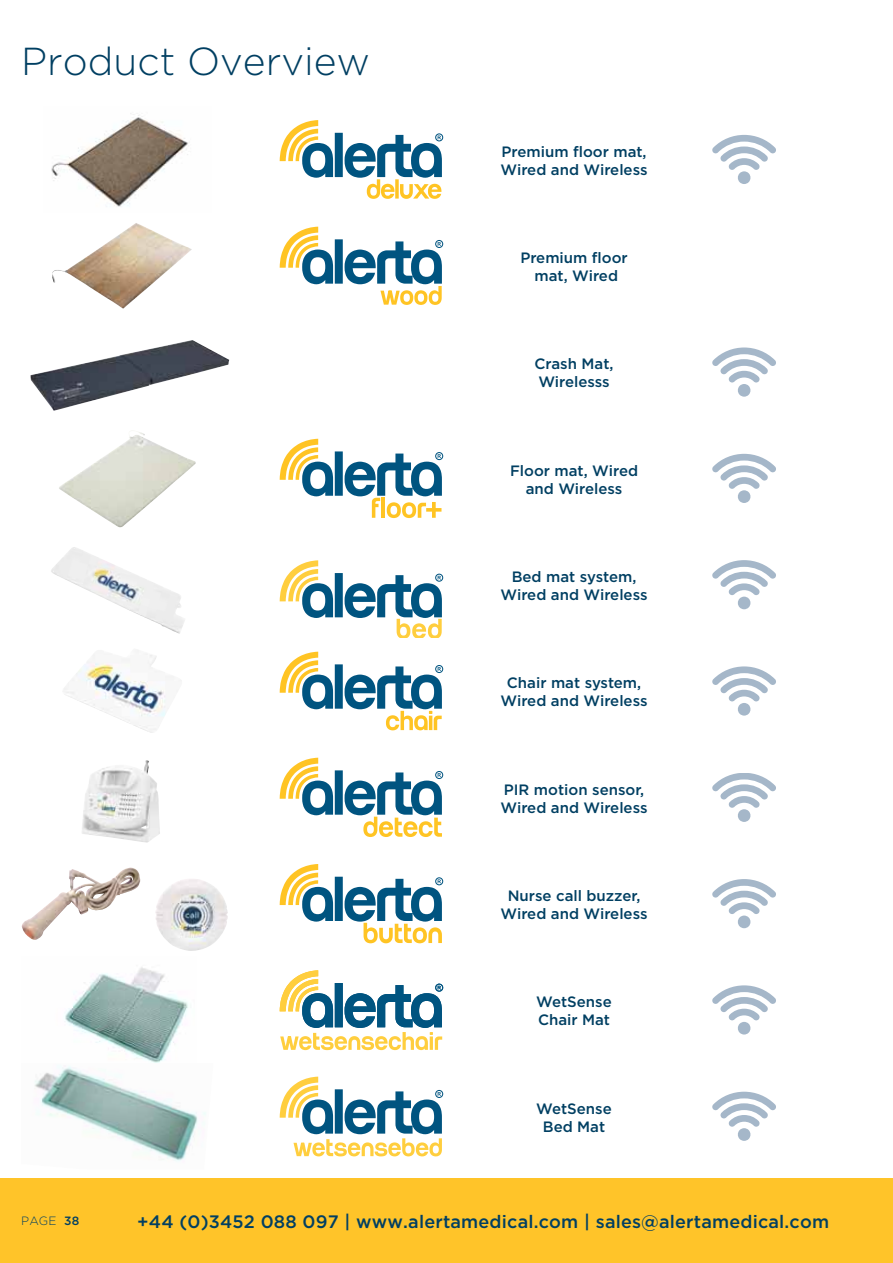
<style>
.page{position:relative;width:893px;height:1263px;background:#fff}
.page>*{position:absolute;margin:0;border:0;box-sizing:border-box;transform-origin:0 0}
.t1{font:300 39px "Gotham";color:#003f62}
.t2{font:500 18px "Gotham";letter-spacing:.01em;color:#003f62}
.t3{font:500 15px/18px "Gotham";color:#003f62;text-align:center}
.t4{font:300 12px "Gotham";color:#003f62}
.s1{font-weight:500}
</style>
<div class="page">
<div style="left:0;top:1178px;width:893px;height:85px;background:#ffc429"></div>
<img style="left:51px;top:113px;width:137px;height:94px">
<div style="left:435px;top:133px;width:8px;height:8px;border:1px solid #005480;border-radius:50%"></div>
<svg style="left:280px;top:120px;width:162px;height:79px"></svg>
<svg style="left:712px;top:135px;width:64px;height:49px"></svg>
<img style="left:52px;top:223px;width:140px;height:86px">
<div style="left:435px;top:240px;width:8px;height:8px;border:1px solid #005480;border-radius:50%"></div>
<svg style="left:280px;top:227px;width:162px;height:78px"></svg>
<img style="left:59px;top:432px;width:137px;height:95px">
<div style="left:435px;top:452px;width:8px;height:8px;border:1px solid #005480;border-radius:50%"></div>
<svg style="left:280px;top:439px;width:162px;height:79px"></svg>
<svg style="left:712px;top:454px;width:64px;height:49px"></svg>
<img style="left:51px;top:547px;width:134px;height:87px">
<div style="left:435px;top:574px;width:8px;height:8px;border:1px solid #005480;border-radius:50%"></div>
<svg style="left:280px;top:560px;width:162px;height:78px"></svg>
<svg style="left:712px;top:560px;width:64px;height:49px"></svg>
<img style="left:63px;top:650px;width:118px;height:83px">
<div style="left:435px;top:665px;width:8px;height:8px;border:1px solid #005480;border-radius:50%"></div>
<svg style="left:280px;top:652px;width:162px;height:78px"></svg>
<svg style="left:712px;top:666px;width:64px;height:50px"></svg>
<img style="left:82px;top:760px;width:78px;height:83px">
<img style="left:65px;top:967px;width:123px;height:96px">
<img style="left:34px;top:1066px;width:172px;height:96px">
<div style="left:435px;top:771px;width:8px;height:8px;border:1px solid #005480;border-radius:50%"></div>
<svg style="left:280px;top:758px;width:162px;height:79px"></svg>
<svg style="left:280px;top:970px;width:162px;height:80px"></svg>
<div style="left:435px;top:983px;width:8px;height:9px;border:1px solid #005480;border-radius:50%"></div>
<div style="left:435px;top:1090px;width:8px;height:8px;border:1px solid #005480;border-radius:50%"></div>
<svg style="left:280px;top:1076px;width:162px;height:80px"></svg>
<svg style="left:712px;top:773px;width:64px;height:49px"></svg>
<svg style="left:712px;top:985px;width:64px;height:49px"></svg>
<svg style="left:712px;top:1092px;width:64px;height:49px"></svg>
<img style="left:22px;top:867px;width:119px;height:73px">
<img style="left:155px;top:879px;width:73px;height:72px">
<div style="left:435px;top:877px;width:8px;height:8px;border:1px solid #005480;border-radius:50%"></div>
<svg style="left:280px;top:864px;width:162px;height:79px"></svg>
<svg style="left:712px;top:879px;width:64px;height:49px"></svg>
<svg style="left:712px;top:347px;width:64px;height:50px"></svg>
<img style="left:30px;top:340px;width:199px;height:71px">
<h1 class="t1" style="left:21px;top:47px;width:350px">Product Overview</h1>
<p class="t3" style="left:501px;top:143px;width:148px;text-align:left">Premium floor mat,<br>Wired and Wireless</p>
<p class="t3" style="left:520px;top:250px;width:109px">Premium floor mat, Wired</p>
<p class="t3" style="left:535px;top:356px;width:80px;text-align:left">Crash Mat,<br>Wirelesss</p>
<p class="t3" style="left:510px;top:462px;width:130px">Floor mat, Wired and Wireless</p>
<p class="t3" style="left:501px;top:569px;width:148px">Bed mat system,<br>Wired and Wireless</p>
<p class="t3" style="left:501px;top:675px;width:148px">Chair mat system,<br>Wired and Wireless</p>
<p class="t3" style="left:501px;top:781px;width:148px;text-align:left">PIR motion sensor,<br>Wired and Wireless</p>
<p class="t3" style="left:501px;top:888px;width:148px">Nurse call buzzer,<br>Wired and Wireless</p>
<p class="t3" style="left:536px;top:994px;width:77px;text-align:left">WetSense<br>Chair Mat</p>
<p class="t3" style="left:536px;top:1100px;width:77px">WetSense<br>Bed Mat</p>
<p class="t4" style="left:21px;top:1217px;width:59px">PAGE <span class="s1">38</span></p>
<p class="t2" style="left:137px;top:1215px;width:693px">+44 (0)3452 088 097 | www.alertamedical.com | sales@alertamedical.com</p>
</div>
